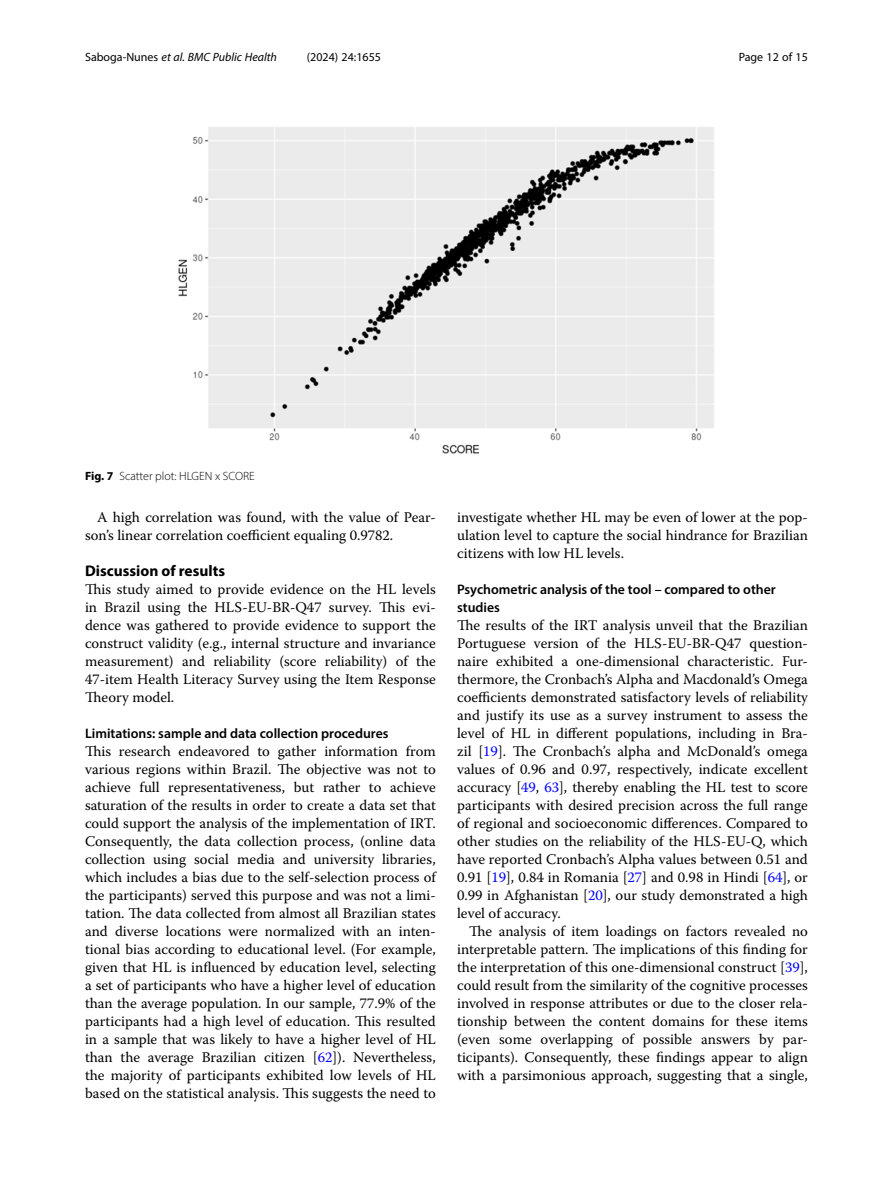
<style>
.page{position:relative;width:893px;height:1191px;background:#fff}
.page>*{position:absolute;margin:0;border:0;box-sizing:border-box;transform-origin:0 0}
.Head_1{font:700 15.45px "Myriad Pro";color:#000}
.Body_Text{font:14.7px/18px "Warnock Pro";color:#000;text-align:justify}
.Body_Text_Indent{font:14.7px/18px "Warnock Pro";color:#000}
.Head_2{font:600 13.8px/18px "Myriad Pro";color:#000}
.t1{font:italic 12px "Myriad Pro";color:#000}
.Figure_Caption{font:300 12px "Myriad Pro";color:#000}
.t2{font:12px "Myriad Pro";color:#000}
.s1{font-style:normal}
.s2{font-weight:700}
.s3{color:#00f}
</style>
<div class="page">
<img style="left:178px;top:127px;width:536px;height:326px">
<p class="t1" style="left:85px;top:50px;width:193px"><span class="s1">Saboga-Nunes</span> et al. BMC Public Health</p>
<p class="t2" style="left:307px;top:50px;width:76px">(2024) 24:1655</p>
<p class="t2" style="left:739px;top:50px;width:71px">Page 12 of 15</p>
<p class="Figure_Caption" style="left:85px;top:469px;width:171px"><span class="s2">Fig. 7</span> Scatter plot: HLGEN x SCORE</p>
<p class="Body_Text_Indent" style="left:85px;top:508px;width:352px;text-indent:12px">A high correlation was found, with the value of Pear&shy;son’s linear correlation coefficient equaling 0.9782.</p>
<p class="Head_1" style="left:85px;top:561px;width:142px">Discussion of results</p>
<p class="Body_Text" style="left:85px;top:580px;width:352px">This study aimed to provide evidence on the HL levels in Brazil using the HLS-EU-BR-Q47 survey. This evi&shy;dence was gathered to provide evidence to support the construct validity (e.g., internal structure and invariance measurement) and reliability (score reliability) of the 47-item Health Literacy Survey using the Item Response Theory model.</p>
<p class="Head_2" style="left:85px;top:724px;width:305px">Limitations: sample and data collection procedures</p>
<p class="Body_Text" style="left:85px;top:742px;width:352px">This research endeavored to gather information from various regions within Brazil. The objective was not to achieve full representativeness, but rather to achieve saturation of the results in order to create a data set that could support the analysis of the implementation of IRT.<br>Consequently, the data collection process, (online data collection using social media and university libraries, which includes a bias due to the self-selection process of the participants) served this purpose and was not a limi&shy;tation. The data collected from almost all Brazilian states and diverse locations were normalized with an inten&shy;tional bias according to educational level. (For example, given that HL is influenced by education level, selecting a set of participants who have a higher level of education than the average population. In our sample, 77.9% of the participants had a high level of education. This resulted in a sample that was likely to have a higher level of HL than the average Brazilian citizen [<span class="s3">62</span>]). Nevertheless, the majority of participants exhibited low levels of HL based on the statistical analysis. This suggests the need to</p>
<p class="Body_Text" style="left:457px;top:508px;width:352px">investigate whether HL may be even of lower at the pop&shy;ulation level to capture the social hindrance for Brazilian citizens with low HL levels.</p>
<p class="Head_2" style="left:457px;top:580px;width:320px">Psychometric analysis of the tool – compared to other studies</p>
<p class="Body_Text" style="left:457px;top:616px;width:352px">The results of the IRT analysis unveil that the Brazilian Portuguese version of the HLS-EU-BR-Q47 question&shy;naire exhibited a one-dimensional characteristic. Fur&shy;thermore, the Cronbach’s Alpha and Macdonald’s Omega coefficients demonstrated satisfactory levels of reliability and justify its use as a survey instrument to assess the level of HL in different populations, including in Bra&shy;zil [<span class="s3">19</span>]. The Cronbach’s alpha and McDonald’s omega values of 0.96 and 0.97, respectively, indicate excellent accuracy [<span class="s3">49</span>, <span class="s3">63</span>], thereby enabling the HL test to score participants with desired precision across the full range of regional and socioeconomic differences. Compared to other studies on the reliability of the HLS-EU-Q, which have reported Cronbach’s Alpha values between 0.51 and 0.91 [<span class="s3">19</span>], 0.84 in Romania [<span class="s3">27</span>] and 0.98 in Hindi [<span class="s3">64</span>], or 0.99 in Afghanistan [<span class="s3">20</span>], our study demonstrated a high level of accuracy.</p>
<p class="Body_Text_Indent" style="left:457px;top:922px;width:352px;text-align:justify;text-indent:12px">The analysis of item loadings on factors revealed no interpretable pattern. The implications of this finding for the interpretation of this one-dimensional construct [<span class="s3">39</span>], could result from the similarity of the cognitive processes involved in response attributes or due to the closer rela&shy;tionship between the content domains for these items (even some overlapping of possible answers by par&shy;ticipants). Consequently, these findings appear to align with a parsimonious approach, suggesting that a single,</p>
</div>
